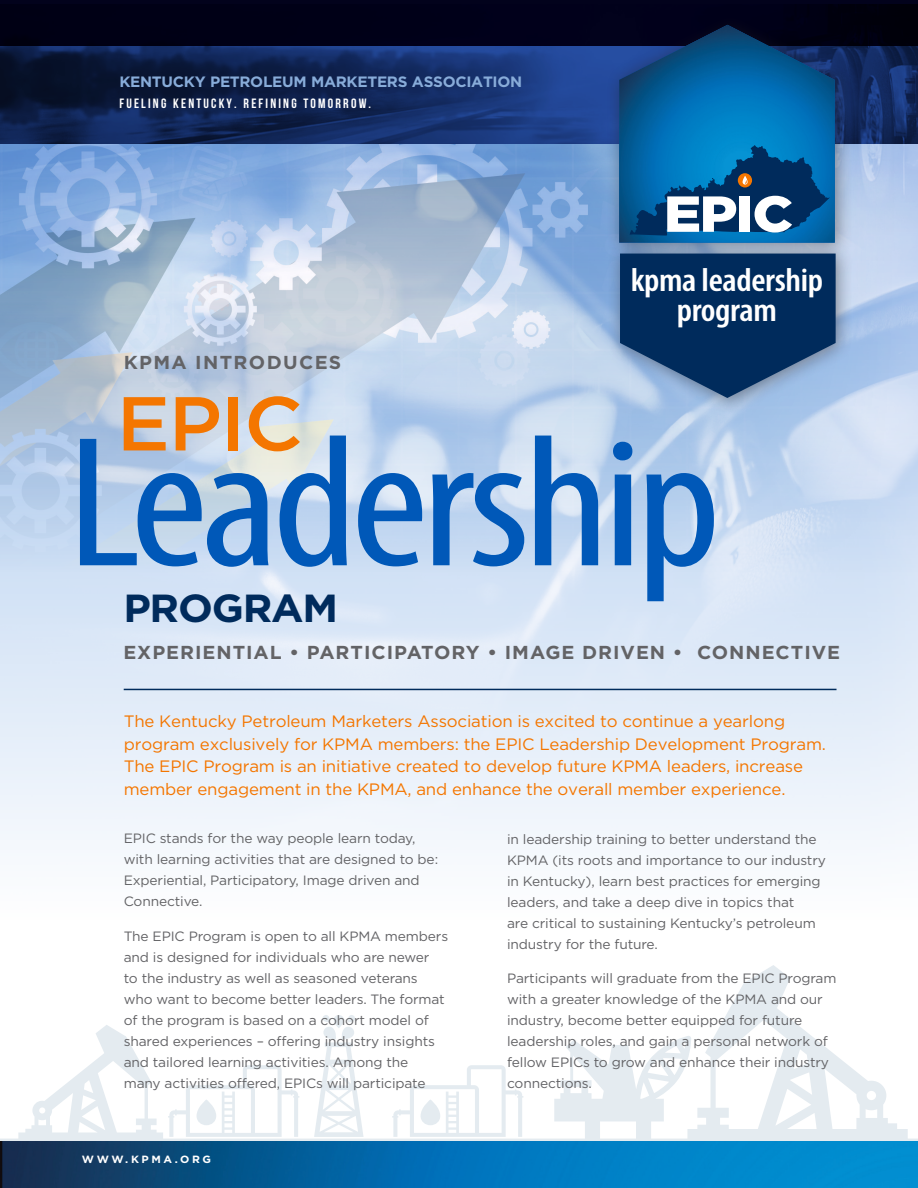
<style>
.page{position:relative;width:918px;height:1188px;background:#fff}
.page>*{position:absolute;margin:0;border:0;box-sizing:border-box;transform-origin:0 0}
.t1{font:condensed 187.5px "Myriad Pro";letter-spacing:-.03em;color:#0058b8;scale:1.14 1}
.t2{font:500 76.2px "Gotham";color:#f47600;scale:1.05 1}
.t3{font:900 50.55px "Gotham";color:#fff;scale:1.11 1}
.t4{font:700 39.15px "Gotham";letter-spacing:-.03em;color:#002b5c;scale:1.05 1}
.t5{font:600 condensed 33.15px "Myriad Pro";letter-spacing:-.01em;color:#fff;scale:1.09 1}
.t6{font:700 18.75px "Gotham";letter-spacing:.05em;color:#636366}
.t7{font:700 18.75px "Gotham";letter-spacing:.07em;color:#636366}
.t8{font:16.5px/22.5px "Gotham";letter-spacing:-.01em;color:#f47600}
.t9{font:700 15px "Gotham";letter-spacing:-.02em;color:#88acd9}
.t10{font:13.5px/21px "Gotham";letter-spacing:-.01em;color:#636366}
.t11{font:13.5px "Bebas Neue";letter-spacing:.16em;color:#fff}
.t12{font:700 10.5px "Gotham";letter-spacing:.24em;color:#fff;scale:1.04 1}
</style>
<div class="page">
<svg style="left:392px;top:1065px;width:131px;height:72px"></svg>
<svg style="left:314px;top:1015px;width:50px;height:122px"></svg>
<svg style="left:18px;top:1025px;width:281px;height:114px"></svg>
<svg style="left:554px;top:965px;width:354px;height:174px"></svg>
<hr style="left:0;top:1139px;width:918px;height:2px;background:#e4ebf0">
<img style="left:0;top:1141px;width:918px;height:47px">
<div style="left:0;top:0;width:918px;height:48px;background:#02021c"></div>
<img style="left:0;top:4px;width:918px;height:567px">
<hr style="left:124px;top:689px;width:713px;height:1px;background:#002b5c">
<div style="left:606px;top:13px;width:247px;height:248px;background:#231f20;opacity:.45"></div>
<img style="left:619px;top:25px;width:216px;height:215px">
<div style="left:606px;top:240px;width:248px;height:175px;background:#231f20;opacity:.45"></div>
<svg style="left:620px;top:254px;width:216px;height:144px;background:#1d4574"></svg>
<svg style="left:630px;top:145px;width:200px;height:91px;background:#024f87"></svg>
<p class="t9" style="left:119px;top:72px;width:404px">KENTUCKY PETROLEUM MARKETERS ASSOCIATION</p>
<p class="t11" style="left:119px;top:96px;width:253px">FUELING KENTUCKY. REFINING TOMORROW.</p>
<p class="t3" style="left:664px;top:179px;width:118px">EPIC</p>
<p class="t5" style="left:631px;top:260px;width:178px">kpma leadership</p>
<p class="t5" style="left:677px;top:290px;width:94px">program</p>
<p class="t7" style="left:124px;top:350px;width:219px">KPMA INTRODUCES</p>
<p class="t2" style="left:117px;top:380px;width:179px">EPIC</p>
<p class="t1" style="left:67px;top:390px;width:575px">Leadership</p>
<p class="t4" style="left:123px;top:583px;width:206px">PROGRAM</p>
<p class="t6" style="left:123px;top:640px;width:718px">EXPERIENTIAL • PARTICIPATORY • IMAGE DRIVEN • CONNECTIVE</p>
<p class="t8" style="left:124px;top:710px;width:704px">The Kentucky Petroleum Marketers Association is excited to continue a yearlong program exclusively for KPMA members: the EPIC Leadership Development Program.<br>The EPIC Program is an initiative created to develop future KPMA leaders, increase member engagement in the KPMA, and enhance the overall member experience.</p>
<p class="t10" style="left:124px;top:828px;width:316px">EPIC stands for the way people learn today, with learning activities that are designed to be:<br>Experiential, Participatory, Image driven and Connective.</p>
<p class="t10" style="left:124px;top:926px;width:326px">The EPIC Program is open to all KPMA members and is designed for individuals who are newer<br>to the industry as well as seasoned veterans who want to become better leaders. The format of the program is based on a cohort model of shared experiences – offering industry insights and tailored learning activities. Among the many activities offered, EPICs will participate</p>
<p class="t12" style="left:82px;top:1152px;width:126px">WWW.KPMA.ORG</p>
<p class="t10" style="left:507px;top:828px;width:320px">in leadership training to better understand the KPMA (its roots and importance to our industry in Kentucky), learn best practices for emerging leaders, and take a deep dive in topics that<br>are critical to sustaining Kentucky’s petroleum industry for the future.</p>
<p class="t10" style="left:507px;top:968px;width:331px">Participants will graduate from the EPIC Program with a greater knowledge of the KPMA and our industry, become better equipped for future leadership roles, and gain a personal network of fellow EPICs to grow and enhance their industry connections.</p>
</div>
